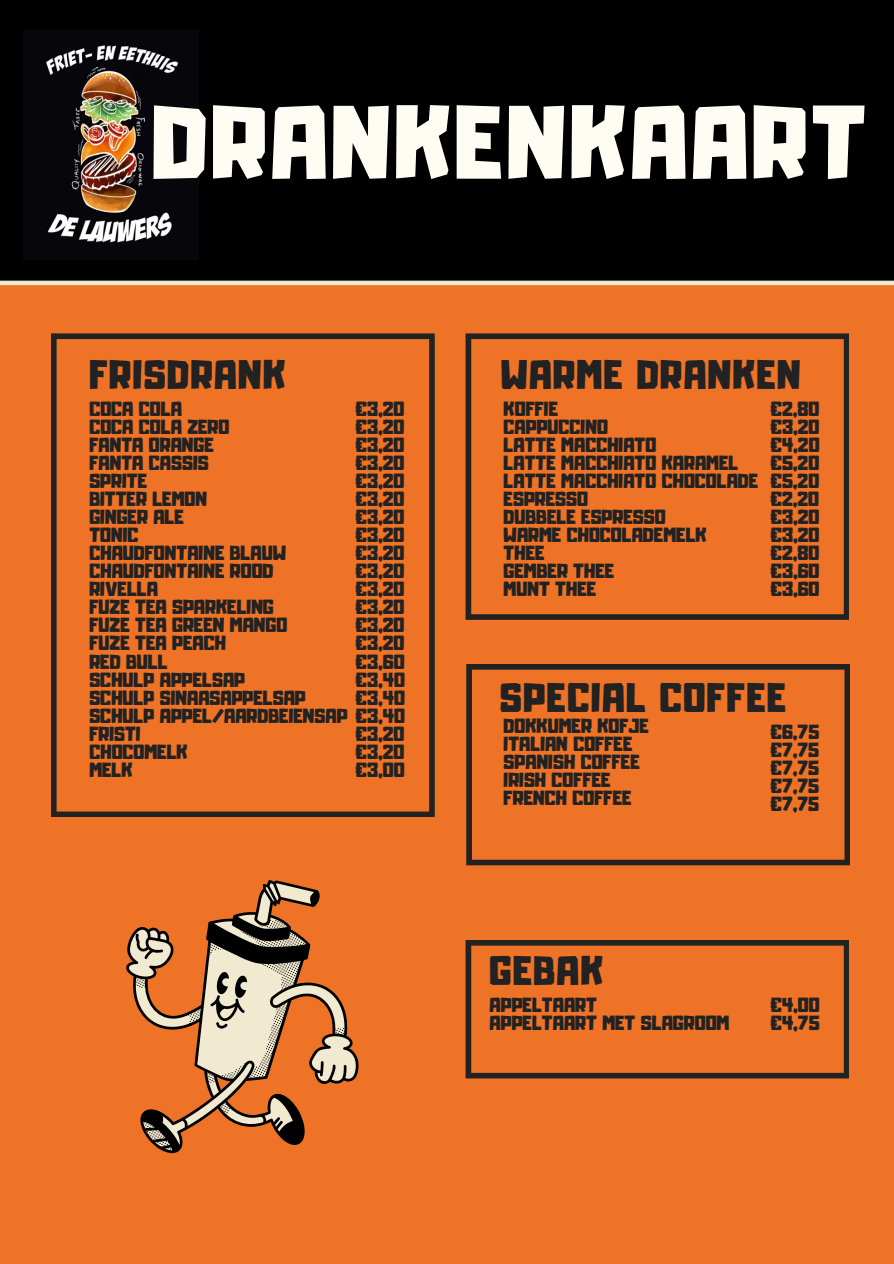
<style>
.page{position:relative;width:894px;height:1264px;background:#fff}
.page>*{position:absolute;margin:0;border:0;box-sizing:border-box;transform-origin:0 0}
.t1{font:91.8px "Adumu";letter-spacing:.04em;color:#fffcf3}
.t2{font:36.3px "Adumu";letter-spacing:.04em;color:#222}
.t3{font:18px "Adumu";color:#222}
</style>
<div class="page">
<div style="left:0;top:54px;width:893px;height:1209px;background:#ee7326"></div>
<svg style="left:51px;top:333px;width:383px;height:484px"></svg>
<div style="left:0;top:0;width:893px;height:282px;background:#000"></div>
<svg style="left:465px;top:333px;width:384px;height:287px"></svg>
<img style="left:24px;top:29px;width:174px;height:231px">
<hr style="left:0;top:281px;width:893px;height:4px;background:#f1ead0">
<svg style="left:465px;top:940px;width:384px;height:138px"></svg>
<svg style="left:466px;top:664px;width:383px;height:201px"></svg>
<svg style="left:126px;top:880px;width:233px;height:273px"></svg>
<p class="t1" style="left:152px;top:105px;width:716px">DRANKENKAART</p>
<p class="t2" style="left:89px;top:360px;width:198px">FRISDRANK</p>
<p class="t2" style="left:500px;top:360px;width:301px">WARME DRANKEN</p>
<p class="t3" style="left:355px;top:402px;width:50px">€3,20</p>
<p class="t3" style="left:355px;top:420px;width:50px">€3,20</p>
<p class="t3" style="left:355px;top:438px;width:50px">€3,20</p>
<p class="t3" style="left:355px;top:456px;width:50px">€3,20</p>
<p class="t3" style="left:355px;top:474px;width:50px">€3,20</p>
<p class="t3" style="left:355px;top:492px;width:50px">€3,20</p>
<p class="t3" style="left:355px;top:510px;width:50px">€3,20</p>
<p class="t3" style="left:355px;top:528px;width:50px">€3,20</p>
<p class="t3" style="left:355px;top:546px;width:50px">€3,20</p>
<p class="t3" style="left:355px;top:564px;width:50px">€3,20</p>
<p class="t3" style="left:355px;top:582px;width:50px">€3,20</p>
<p class="t3" style="left:355px;top:600px;width:50px">€3,20</p>
<p class="t3" style="left:355px;top:618px;width:50px">€3,20</p>
<p class="t3" style="left:355px;top:636px;width:50px">€3,20</p>
<p class="t3" style="left:355px;top:654px;width:51px">€3,60</p>
<p class="t3" style="left:355px;top:672px;width:51px">€3,40</p>
<p class="t3" style="left:355px;top:690px;width:51px">€3,40</p>
<p class="t3" style="left:355px;top:726px;width:50px">€3,20</p>
<p class="t3" style="left:355px;top:744px;width:50px">€3,20</p>
<p class="t3" style="left:355px;top:762px;width:51px">€3,00</p>
<p class="t3" style="left:503px;top:402px;width:56px">KOFFIE</p>
<p class="t3" style="left:503px;top:420px;width:106px">CAPPUCCINO</p>
<p class="t3" style="left:503px;top:438px;width:154px">LATTE MACCHIATO</p>
<p class="t3" style="left:503px;top:456px;width:236px">LATTE MACCHIATO KARAMEL</p>
<p class="t3" style="left:503px;top:474px;width:256px">LATTE MACCHIATO CHOCOLADE</p>
<h2 class="t3" style="left:503px;top:492px;width:86px">ESPRESSO</h2>
<p class="t3" style="left:503px;top:510px;width:163px">DUBBELE ESPRESSO</p>
<p class="t3" style="left:503px;top:528px;width:204px">WARME CHOCOLADEMELK</p>
<p class="t3" style="left:503px;top:546px;width:43px">THEE</p>
<p class="t3" style="left:503px;top:564px;width:112px">GEMBER THEE</p>
<p class="t3" style="left:503px;top:582px;width:94px">MUNT THEE</p>
<p class="t3" style="left:89px;top:402px;width:94px">COCA COLA</p>
<p class="t3" style="left:89px;top:420px;width:141px">COCA COLA ZERO</p>
<h1 class="t3" style="left:89px;top:438px;width:126px">FANTA ORANGE</h1>
<p class="t3" style="left:89px;top:456px;width:121px">FANTA CASSIS</p>
<p class="t3" style="left:89px;top:474px;width:59px">SPRITE</p>
<h2 class="t3" style="left:89px;top:492px;width:119px">BITTER LEMON</h2>
<p class="t3" style="left:89px;top:510px;width:96px">GINGER ALE</p>
<p class="t3" style="left:89px;top:528px;width:51px">TONIC</p>
<p class="t3" style="left:89px;top:546px;width:198px">CHAUDFONTAINE BLAUW</p>
<p class="t3" style="left:89px;top:564px;width:186px">CHAUDFONTAINE ROOD</p>
<p class="t3" style="left:89px;top:582px;width:70px">RIVELLA</p>
<p class="t3" style="left:89px;top:600px;width:186px">FUZE TEA SPARKELING</p>
<p class="t3" style="left:89px;top:618px;width:199px">FUZE TEA GREEN MANGO</p>
<p class="t3" style="left:89px;top:636px;width:138px">FUZE TEA PEACH</p>
<p class="t3" style="left:89px;top:654px;width:80px">RED BULL</p>
<p class="t3" style="left:89px;top:672px;width:157px">SCHULP APPELSAP</p>
<p class="t3" style="left:89px;top:690px;width:218px">SCHULP SINAASAPPELSAP</p>
<p class="t3" style="left:89px;top:708px;width:317px">SCHULP APPEL/AARDBEIENSAP €3,40</p>
<p class="t3" style="left:89px;top:726px;width:53px">FRISTI</p>
<p class="t3" style="left:89px;top:744px;width:100px">CHOCOMELK</p>
<p class="t3" style="left:89px;top:762px;width:45px">MELK</p>
<p class="t3" style="left:770px;top:402px;width:50px">€2,80</p>
<p class="t3" style="left:770px;top:420px;width:50px">€3,20</p>
<p class="t3" style="left:770px;top:438px;width:51px">€4,20</p>
<p class="t3" style="left:770px;top:456px;width:50px">€5,20</p>
<p class="t3" style="left:770px;top:474px;width:50px">€5,20</p>
<p class="t3" style="left:770px;top:492px;width:50px">€2,20</p>
<p class="t3" style="left:770px;top:510px;width:50px">€3,20</p>
<p class="t3" style="left:770px;top:528px;width:50px">€3,20</p>
<p class="t3" style="left:770px;top:546px;width:50px">€2,80</p>
<p class="t3" style="left:770px;top:564px;width:51px">€3,60</p>
<p class="t3" style="left:770px;top:582px;width:51px">€3,60</p>
<h2 class="t2" style="left:500px;top:683px;width:288px">SPECIAL COFFEE</h2>
<p class="t3" style="left:503px;top:718px;width:147px">DOKKUMER KOFJE</p>
<p class="t3" style="left:503px;top:736px;width:130px">ITALIAN COFFEE</p>
<p class="t3" style="left:503px;top:754px;width:138px">SPANISH COFFEE</p>
<p class="t3" style="left:503px;top:772px;width:109px">IRISH COFFEE</p>
<p class="t3" style="left:503px;top:790px;width:129px">FRENCH COFFEE</p>
<p class="t3" style="left:770px;top:724px;width:50px">€6,75</p>
<p class="t3" style="left:770px;top:742px;width:50px">€7,75</p>
<p class="t3" style="left:770px;top:760px;width:50px">€7,75</p>
<p class="t3" style="left:770px;top:778px;width:50px">€7,75</p>
<p class="t3" style="left:770px;top:796px;width:50px">€7,75</p>
<p class="t2" style="left:489px;top:956px;width:115px">GEBAK</p>
<p class="t3" style="left:489px;top:997px;width:109px">APPELTAART</p>
<p class="t3" style="left:489px;top:1015px;width:241px">APPELTAART MET SLAGROOM</p>
<p class="t3" style="left:770px;top:997px;width:51px">€4,00</p>
<p class="t3" style="left:770px;top:1015px;width:51px">€4,75</p>
</div>
